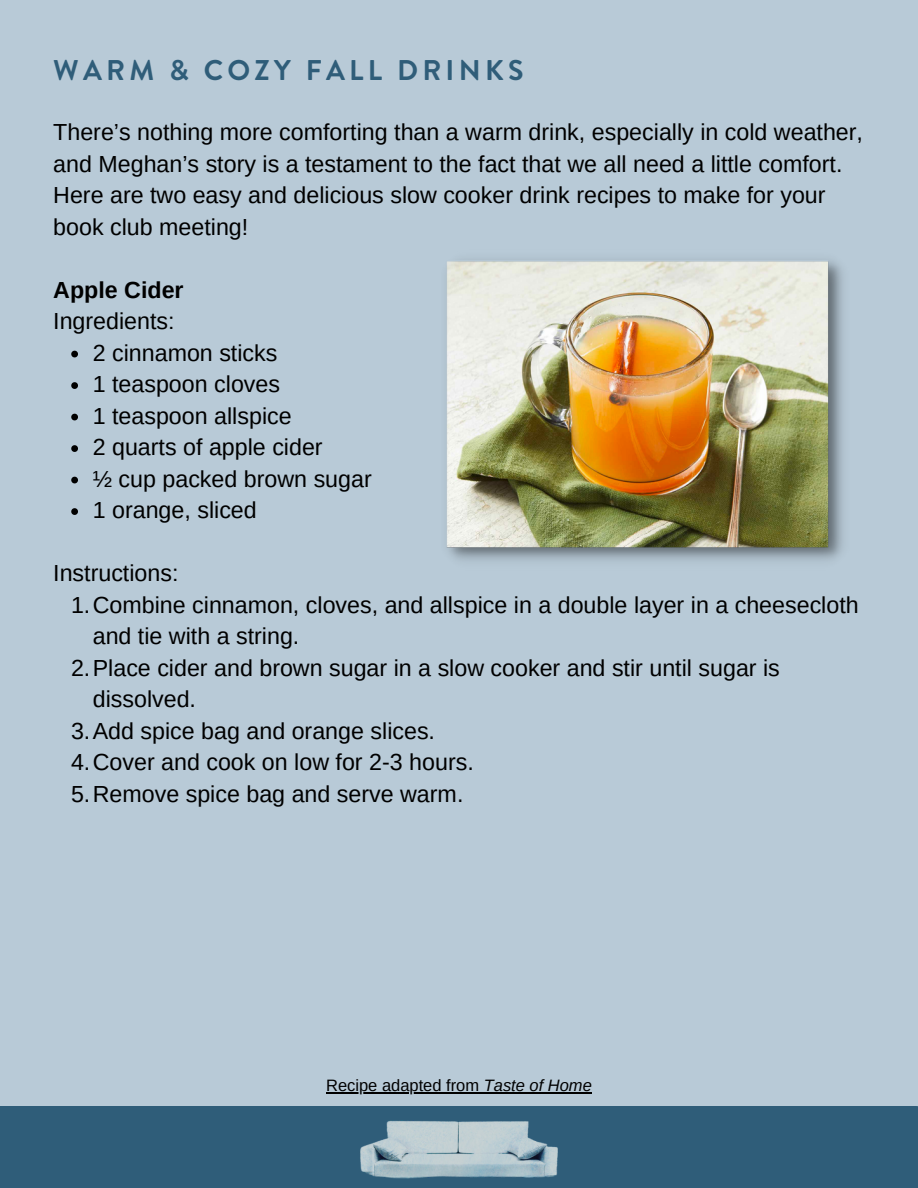
<style>
.page{position:relative;width:918px;height:1188px;background:#b8cad7}
.page>*{position:absolute;margin:0;border:0;box-sizing:border-box;transform-origin:0 0}
.t1{font:700 28.5px "Brandon Grotesque";letter-spacing:.15em;color:#2f5d79}
.t2{font:23.25px/31.5px "Arimo";color:#000}
.t3{font:700 23.25px "Arimo";color:#000}
.t4{font:16.5px "Arimo";color:#000}
.s1{font-style:italic}
</style>
<div class="page">
<svg style="left:71px;top:351px;width:7px;height:6px"></svg>
<svg style="left:71px;top:382px;width:7px;height:7px"></svg>
<svg style="left:71px;top:414px;width:7px;height:6px"></svg>
<svg style="left:71px;top:445px;width:7px;height:7px"></svg>
<svg style="left:71px;top:477px;width:7px;height:6px"></svg>
<svg style="left:71px;top:508px;width:7px;height:7px"></svg>
<img style="left:446px;top:259px;width:397px;height:302px">
<div style="left:0;top:1106px;width:918px;height:82px;background:#2f5d79"></div>
<img style="left:360px;top:1120px;width:198px;height:59px">
<hr style="left:326px;top:1092px;width:158px;height:1px;background:#000">
<hr style="left:484px;top:1092px;width:108px;height:1px;background:#000">
<p class="t1" style="left:53px;top:50px;width:472px">WARM &amp; COZY FALL DRINKS</p>
<p class="t2" style="left:53px;top:116px;width:811px">There’s nothing more comforting than a warm drink, especially in cold weather, and Meghan’s story is a testament to the fact that we all need a little comfort.<br>Here are two easy and delicious slow cooker drink recipes to make for your book club meeting!</p>
<p class="t3" style="left:53px;top:277px;width:132px">Apple Cider</p>
<p class="t2" style="left:53px;top:305px;width:123px">Ingredients:</p>
<p class="t2" style="left:93px;top:337px;width:186px">2 cinnamon sticks</p>
<p class="t2" style="left:93px;top:368px;width:189px">1 teaspoon cloves</p>
<p class="t2" style="left:93px;top:400px;width:200px">1 teaspoon allspice</p>
<p class="t2" style="left:93px;top:431px;width:231px">2 quarts of apple cider</p>
<p class="t2" style="left:93px;top:463px;width:281px">½ cup packed brown sugar</p>
<p class="t2" style="left:93px;top:494px;width:166px">1 orange, sliced</p>
<p class="t2" style="left:53px;top:557px;width:127px">Instructions:</p>
<p class="t2" style="left:93px;top:589px;width:768px;text-indent:-22px">1.Combine cinnamon, cloves, and allspice in a double layer in a cheesecloth and tie with a string.</p>
<p class="t2" style="left:93px;top:652px;width:689px;text-indent:-22px">2.Place cider and brown sugar in a slow cooker and stir until sugar is dissolved.</p>
<p class="t2" style="left:71px;top:715px;width:366px">3.Add spice bag and orange slices.</p>
<p class="t2" style="left:71px;top:746px;width:404px">4.Cover and cook on low for 2-3 hours.</p>
<p class="t2" style="left:71px;top:778px;width:394px">5.Remove spice bag and serve warm.</p>
<p class="t4" style="left:326px;top:1076px;width:267px">Recipe adapted from <span class="s1">Taste of Home</span></p>
</div>
